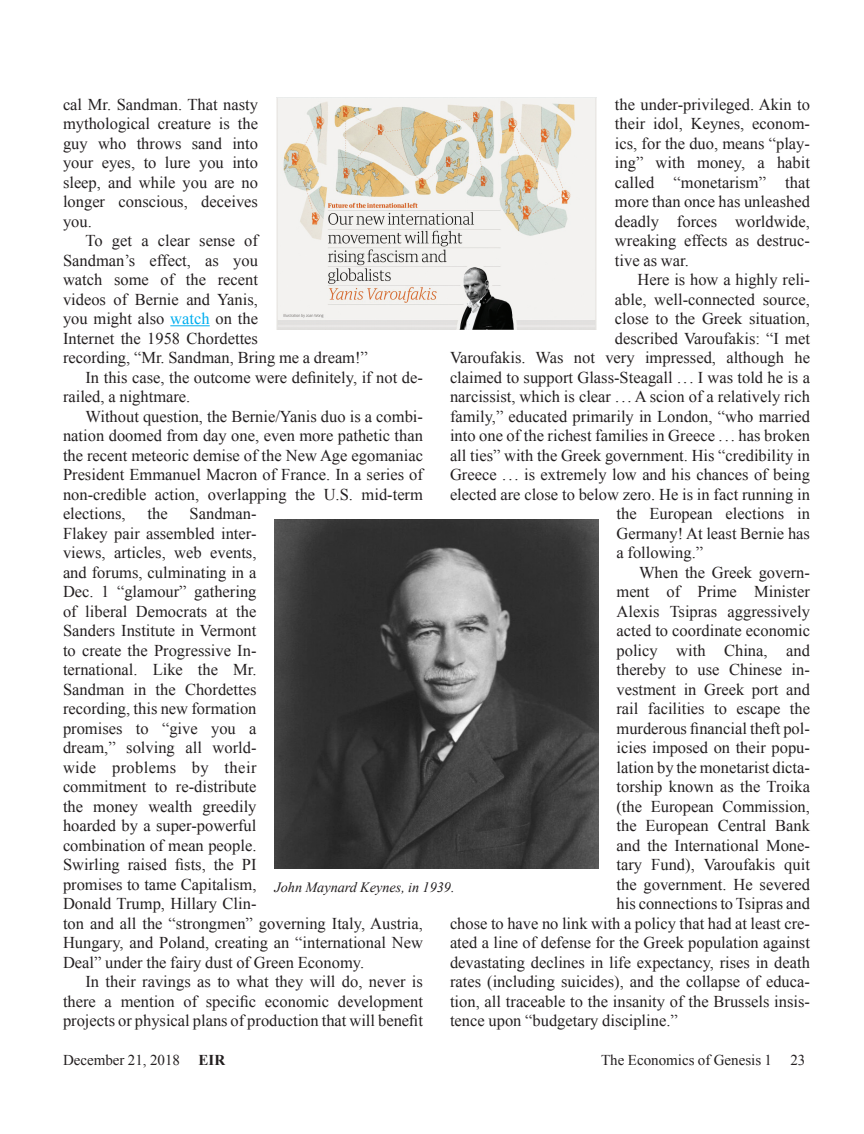
<style>
.page{position:relative;width:864px;height:1134px;background:#fff}
.page>*{position:absolute;margin:0;border:0;box-sizing:border-box;transform-origin:0 0}
.Text{font:16.5px/19.5px "Times New Roman";color:#231f20;text-align:justify}
.t1{font:15px "Times New Roman";color:#231f20}
.Captions{font:italic 14.25px "Times New Roman";color:#231f20}
.s1{color:#00aeef}
.s2{font-weight:700}
</style>
<div class="page">
<hr style="left:170px;top:325px;width:40px;height:1px;background:#00aeef">
<img style="left:274px;top:520px;width:324px;height:349px">
<img style="left:276px;top:97px;width:321px;height:233px">
<p class="Text" style="left:63px;top:94px;width:197px">cal Mr. Sandman. That nasty mythological creature is the guy who throws sand into your eyes, to lure you into sleep, and while you are no longer conscious, deceives you.</p>
<p class="Text" style="left:63px;top:230px;width:306px;text-align:left;text-indent:22px">To get a clear sense of<br>Sandman’s effect, as you<br>watch some of the recent<br>videos of Bernie and Yanis,<br>you might also <span class="s1">watch</span> on the<br>Internet the 1958 Chordettes<br>recording, “Mr. Sandman, Bring me a dream!”</p>
<p class="Text" style="left:63px;top:367px;width:361px;text-indent:22px">In this case, the outcome were definitely, if not de&shy;railed, a nightmare.</p>
<p class="Text" style="left:63px;top:406px;width:362px;text-indent:22px">Without question, the Bernie/Yanis duo is a combi&shy;nation doomed from day one, even more pathetic than the recent meteoric demise of the New Age egomaniac President Emmanuel Macron of France. In a series of non-credible action, overlapping the U.S. mid-term elections,</p>
<p class="Text" style="left:615px;top:94px;width:197px">the under-privileged. Akin to their idol, Keynes, econom&shy;ics, for the duo, means “play&shy;ing” with money, a habit called “monetarism” that more than once has unleashed deadly forces worldwide, wreaking effects as destruc&shy;tive as war.</p>
<p class="Text" style="left:637px;top:269px;width:174px">Here is how a highly reli-</p>
<p class="Text" style="left:615px;top:289px;width:197px">able, well-connected source,</p>
<p class="Text" style="left:615px;top:308px;width:197px">close to the Greek situation,</p>
<p class="Text" style="left:615px;top:328px;width:197px">described Varoufakis: “I met</p>
<p class="Text" style="left:450px;top:347px;width:361px">Varoufakis. Was not very impressed, although he</p>
<p class="Text" style="left:450px;top:367px;width:361px">claimed to support Glass-Steagall ... I was told he is a</p>
<p class="Text" style="left:450px;top:386px;width:361px">narcissist, which is clear ... A scion of a relatively rich</p>
<p class="Text" style="left:450px;top:406px;width:362px">family,” educated primarily in London, “who married</p>
<p class="Text" style="left:450px;top:425px;width:362px">into one of the richest families in Greece . .. has broken</p>
<p class="Text" style="left:450px;top:445px;width:361px">all ties” with the Greek government. His “credibility in</p>
<p class="Text" style="left:450px;top:464px;width:361px">Greece .. . is extremely low and his chances of being</p>
<p class="Text" style="left:450px;top:484px;width:361px">elected are close to below zero. He is in fact running in</p>
<p class="Text" style="left:616px;top:503px;width:195px">the European elections in</p>
<p class="Text" style="left:616px;top:523px;width:195px">Germany! At least Bernie has</p>
<p class="Text" style="left:616px;top:542px;width:88px">a following.”</p>
<p class="Text" style="left:639px;top:562px;width:172px">When the Greek govern-</p>
<p class="Text" style="left:616px;top:581px;width:195px">ment of Prime Minister</p>
<p class="Text" style="left:616px;top:601px;width:195px">Alexis Tsipras aggressively</p>
<p class="Text" style="left:616px;top:620px;width:195px">acted to coordinate economic</p>
<p class="Text" style="left:616px;top:640px;width:195px">policy with China, and</p>
<p class="Text" style="left:616px;top:659px;width:195px">thereby to use Chinese in-</p>
<p class="Text" style="left:616px;top:679px;width:195px">vestment in Greek port and</p>
<p class="Text" style="left:616px;top:698px;width:195px">rail facilities to escape the</p>
<p class="Text" style="left:616px;top:718px;width:195px">murderous financial theft pol-</p>
<p class="Text" style="left:616px;top:737px;width:195px">icies imposed on their popu-</p>
<p class="Text" style="left:616px;top:757px;width:195px">lation by the monetarist dicta-</p>
<p class="Text" style="left:616px;top:776px;width:195px">torship known as the Troika</p>
<p class="Text" style="left:616px;top:796px;width:195px">(the European Commission,</p>
<p class="Text" style="left:616px;top:815px;width:195px">the European Central Bank</p>
<p class="Text" style="left:616px;top:835px;width:195px">and the International Mone-</p>
<p class="Text" style="left:616px;top:854px;width:195px">tary Fund), Varoufakis quit</p>
<p class="Text" style="left:616px;top:874px;width:195px">the government. He severed</p>
<p class="Text" style="left:616px;top:893px;width:195px">his connections to Tsipras and</p>
<p class="Text" style="left:450px;top:913px;width:361px">chose to have no link with a policy that had at least cre-</p>
<p class="Text" style="left:450px;top:932px;width:361px">ated a line of defense for the Greek population against</p>
<p class="Text" style="left:450px;top:952px;width:361px">devastating declines in life expectancy, rises in death</p>
<p class="Text" style="left:450px;top:971px;width:361px">rates (including suicides), and the collapse of educa-</p>
<p class="Text" style="left:450px;top:991px;width:361px">tion, all traceable to the insanity of the Brussels insis-</p>
<p class="Text" style="left:450px;top:1010px;width:229px">tence upon “budgetary discipline.”</p>
<p class="Text" style="left:63px;top:503px;width:362px;text-align:left;text-indent:127px">Sandman-<br>Flakey pair assembled inter-<br>views, articles, web events,<br>and forums, culminating in a<br>Dec. 1 “glamour” gathering<br>of liberal Democrats at the<br>Sanders Institute in Vermont<br>to create the Progressive In-<br>ternational. Like the Mr.<br>Sandman in the Chordettes<br>recording, this new formation<br>promises to “give you a<br>dream,” solving all world-<br>wide problems by their<br>commitment to re-distribute<br>the money wealth greedily<br>hoarded by a super-powerful<br>combination of mean people.<br>Swirling raised fists, the PI<br>promises to tame Capitalism,<br>Donald Trump, Hillary Clin-<br>ton and all the “strongmen” governing Italy, Austria,<br>Hungary, and Poland, creating an “international New<br>Deal” under the fairy dust of Green Economy.</p>
<p class="Text" style="left:63px;top:971px;width:362px;text-indent:22px">In their ravings as to what they will do, never is there a mention of specific economic development projects or physical plans of production that will benefit</p>
<p class="Text" style="left:148px;top:503px;width:22px">the</p>
<p class="Captions" style="left:274px;top:877px;width:182px">John Maynard Keynes, in 1939.</p>
<p class="t1" style="left:63px;top:1050px;width:164px">December 21, 2018 <span class="s2">EIR</span></p>
<p class="t1" style="left:601px;top:1050px;width:206px">The Economics of Genesis 1 23</p>
</div>
